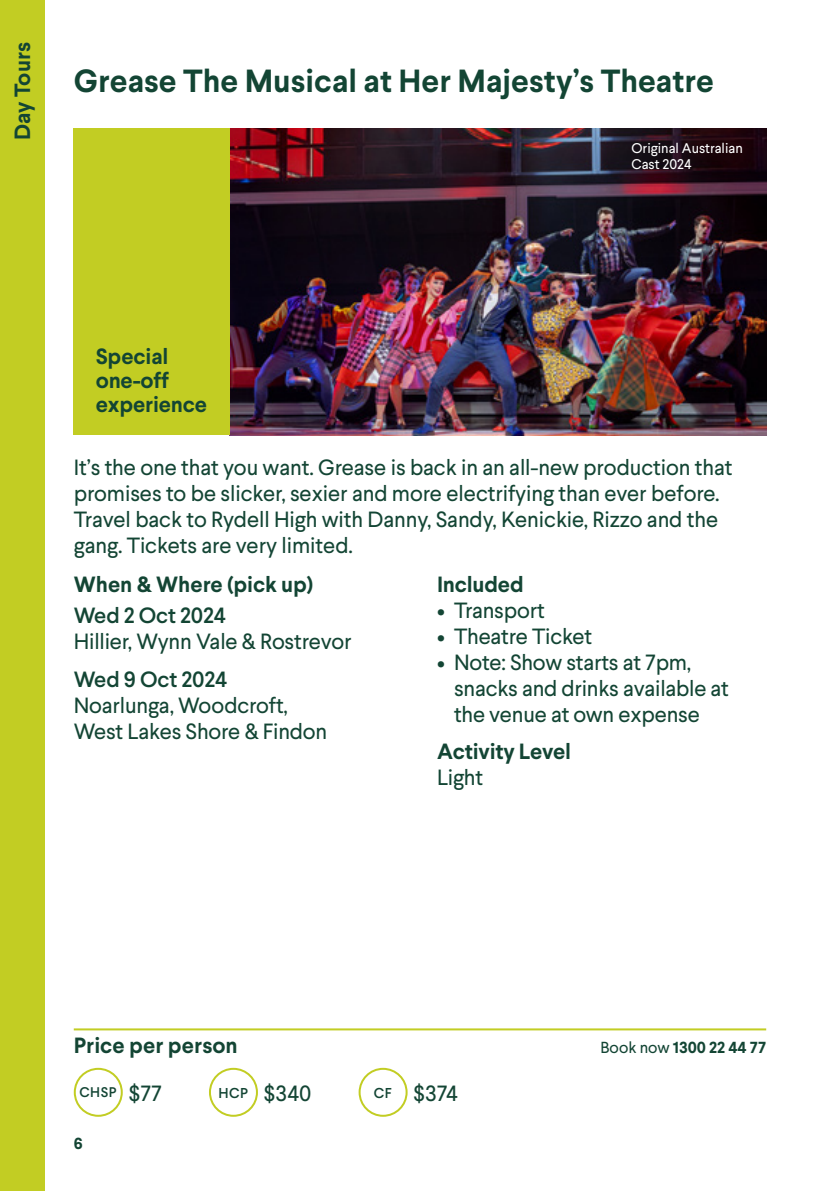
<style>
.page{position:relative;width:840px;height:1191px;background:#fff}
.page>*{position:absolute;margin:0;border:0;box-sizing:border-box;transform-origin:0 0}
.t1{font:700 32px "Larsseit";color:#134534}
.t2{font:22px/26px "Larsseit";letter-spacing:-.005em;color:#134534}
.t3{font:700 22px/24px "Larsseit";letter-spacing:-.01em;color:#134534}
.t4{font:500 22px "Larsseit";letter-spacing:-.01em;color:#134534}
.t5{font:700 16px "Larsseit";color:#134534}
.t6{font:14px/16px "Larsseit";color:#fff}
.t7{font:500 14px "Larsseit";color:#134534}
.s1{font-weight:400;font-size:22px}
.s2{font-weight:500;font-size:14.4px}
.s3{font-weight:400}
</style>
<div class="page">
<div style="left:74px;top:1067px;width:49px;height:49px;border:2px solid #c2cd23;border-radius:50%"></div>
<div style="left:209px;top:1067px;width:49px;height:49px;border:2px solid #c2cd23;border-radius:50%"></div>
<div style="left:358px;top:1067px;width:49px;height:49px;border:2px solid #c2cd23;border-radius:50%"></div>
<hr style="left:74px;top:1028px;width:691px;height:2px;background:#c2cd23">
<img style="left:230px;top:129px;width:535px;height:306px">
<div style="left:0;top:0;width:44px;height:1191px;background:#c2cd23"></div>
<div style="left:74px;top:129px;width:156px;height:306px;background:#c2cd23"></div>
<p class="t3" style="left:10px;top:140px;width:100px;rotate:-90deg">Day Tours</p>
<h1 class="t1" style="left:74px;top:60px;width:641px">Grease The Musical at Her Majesty’s Theatre</h1>
<p class="t6" style="left:631px;top:140px;width:113px">Original Australian<br>Cast 2024</p>
<p class="t3" style="left:96px;top:344px;width:113px">Special one-off experience</p>
<p class="t2" style="left:74px;top:454px;width:660px">It’s the one that you want. Grease is back in an all-new production that promises to be slicker, sexier and more electrifying than ever before.<br>Travel back to Rydell High with Danny, Sandy, Kenickie, Rizzo and the gang. Tickets are very limited.</p>
<p class="t3" style="left:74px;top:572px;width:241px">When &amp; Where (pick up)</p>
<p class="t4" style="left:74px;top:602px;width:154px">Wed 2 Oct 2024</p>
<p class="t2" style="left:74px;top:628px;width:279px">Hillier, Wynn Vale &amp; Rostrevor</p>
<p class="t4" style="left:74px;top:665px;width:155px">Wed 9 Oct 2024</p>
<p class="t2" style="left:74px;top:692px;width:255px">Noarlunga, Woodcroft,<br>West Lakes Shore &amp; Findon</p>
<p class="t3" style="left:437px;top:572px;width:88px">Included</p>
<p class="t2" style="left:437px;top:597px;width:109px">• Transport</p>
<p class="t2" style="left:437px;top:623px;width:157px">• Theatre Ticket</p>
<p class="t2" style="left:454px;top:649px;width:276px;text-indent:-17px">• Note: Show starts at 7pm, snacks and drinks available at the venue at own expense</p>
<p class="t3" style="left:437px;top:739px;width:136px">Activity Level</p>
<p class="t2" style="left:437px;top:764px;width:47px">Light</p>
<p class="t3" style="left:74px;top:1033px;width:165px">Price per person</p>
<p class="t7" style="left:80px;top:1083px;width:84px">CHSP <span class="s1">$77</span></p>
<p class="t2" style="left:218px;top:1080px;width:94px"><span class="s2">HCP</span> $340</p>
<p class="t2" style="left:373px;top:1080px;width:86px"><span class="s2">CF</span> $374</p>
<p class="t5" style="left:74px;top:1133px;width:10px">6</p>
<p class="t5" style="left:600px;top:1037px;width:167px"><span class="s3">Book now</span> 1300 22 44 77</p>
</div>
